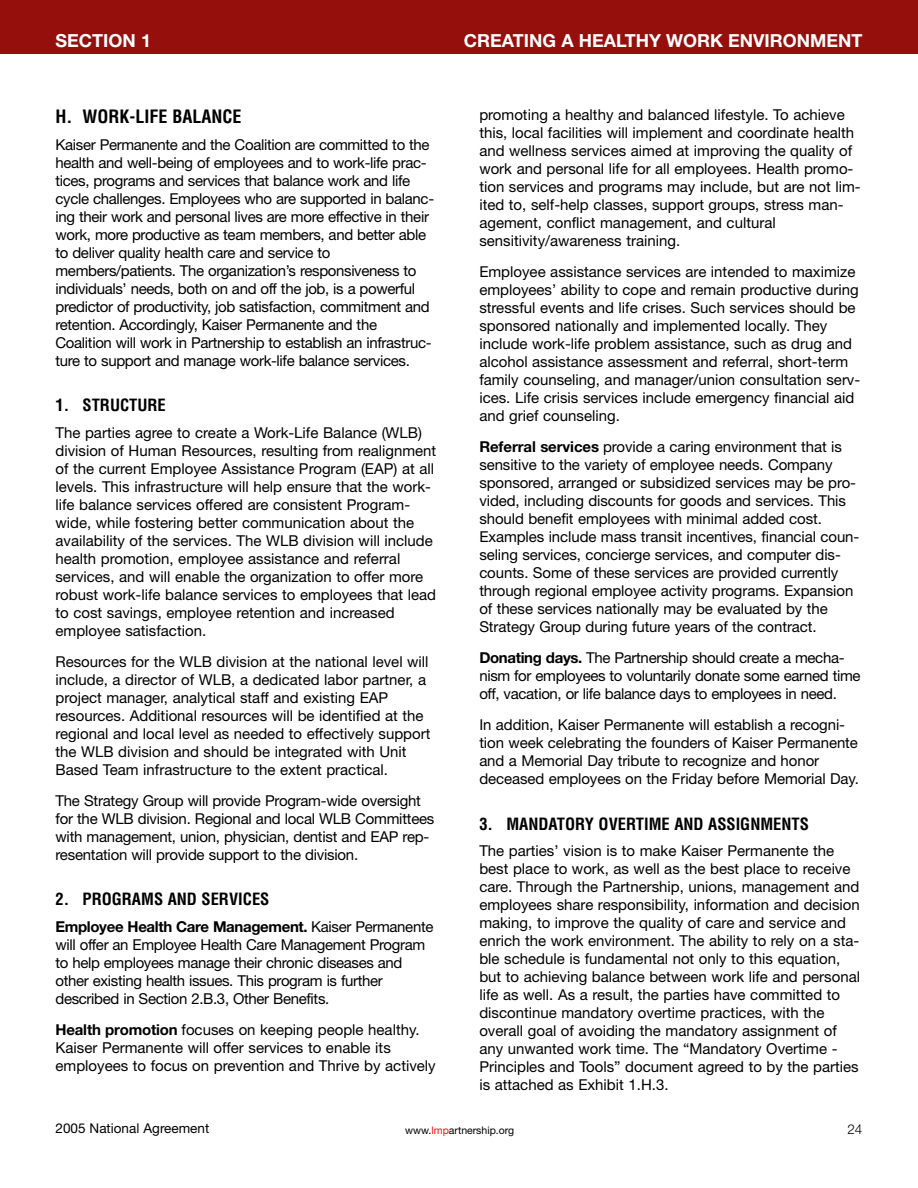
<style>
.page{position:relative;width:918px;height:1188px;background:#fff}
.page>*{position:absolute;margin:0;border:0;box-sizing:border-box;transform-origin:0 0}
.t1{font:700 18px "Helvetica Neue";color:#fff}
.t2{font:700 condensed 18px "Helvetica";color:#000}
.t3{font:700 condensed 16.5px "Helvetica";color:#000}
.t4{font:15px/18px "Helvetica Neue";color:#000}
.t5{font:15px/18px "Helvetica Neue";letter-spacing:-.02em;color:#000}
.t6{font:13.5px "Helvetica Neue";color:#000}
.t7{font:300 13.5px "Helvetica Neue";color:#000}
.t8{font:10.5px "Helvetica Neue";color:#000}
.s1{font-weight:700}
.s2{color:#ff0f0e}
</style>
<div class="page">
<div style="left:0;top:0;width:918px;height:54px;background:#95100c"></div>
<p class="t1" style="left:56px;top:34px;width:97px">SECTION 1</p>
<p class="t1" style="left:464px;top:34px;width:400px">CREATING A HEALTHY WORK ENVIRONMENT</p>
<p class="t2" style="left:56px;top:110px;width:187px">H. WORK-LIFE BALANCE</p>
<p class="t5" style="left:56px;top:137px;width:380px">Kaiser Permanente and the Coalition are committed to the health and well-being of employees and to work-life prac&shy;tices, programs and services that balance work and life cycle challenges. Employees who are supported in balanc&shy;ing their work and personal lives are more effective in their work, more productive as team members, and better able to deliver quality health care and service to members/patients. The organization’s responsiveness to individuals’ needs, both on and off the job, is a powerful predictor of productivity, job satisfaction, commitment and retention. Accordingly, Kaiser Permanente and the Coalition will work in Partnership to establish an infrastruc&shy;ture to support and manage work-life balance services.</p>
<p class="t3" style="left:56px;top:399px;width:112px">1. STRUCTURE</p>
<p class="t4" style="left:56px;top:425px;width:382px">The parties agree to create a Work-Life Balance (WLB) division of Human Resources, resulting from realignment of the current Employee Assistance Program (EAP) at all levels. This infrastructure will help ensure that the work&shy;life balance services offered are consistent Program&shy;wide, while fostering better communication about the availability of the services. The WLB division will include health promotion, employee assistance and referral services, and will enable the organization to offer more robust work-life balance services to employees that lead to cost savings, employee retention and increased employee satisfaction.</p>
<p class="t4" style="left:56px;top:654px;width:376px">Resources for the WLB division at the national level will include, a director of WLB, a dedicated labor partner, a project manager, analytical staff and existing EAP resources. Additional resources will be identified at the regional and local level as needed to effectively support the WLB division and should be integrated with Unit Based Team infrastructure to the extent practical.</p>
<p class="t4" style="left:56px;top:793px;width:380px">The Strategy Group will provide Program-wide oversight for the WLB division. Regional and local WLB Committees with management, union, physician, dentist and EAP rep&shy;resentation will provide support to the division.</p>
<p class="t3" style="left:56px;top:893px;width:215px">2. PROGRAMS AND SERVICES</p>
<p class="t5" style="left:56px;top:919px;width:379px"><span class="s1">Employee Health Care Management.</span> Kaiser Permanente will offer an Employee Health Care Management Program to help employees manage their chronic diseases and other existing health issues. This program is further described in Section 2.B.3, Other Benefits.</p>
<p class="t4" style="left:56px;top:1022px;width:382px"><span class="s1">Health promotion</span> focuses on keeping people healthy.<br>Kaiser Permanente will offer services to enable its employees to focus on prevention and Thrive by actively</p>
<p class="t4" style="left:479px;top:107px;width:383px">promoting a healthy and balanced lifestyle. To achieve this, local facilities will implement and coordinate health and wellness services aimed at improving the quality of work and personal life for all employees. Health promo&shy;tion services and programs may include, but are not lim&shy;ited to, self-help classes, support groups, stress man&shy;agement, conflict management, and cultural sensitivity/awareness training.</p>
<p class="t4" style="left:479px;top:264px;width:382px">Employee assistance services are intended to maximize employees’ ability to cope and remain productive during stressful events and life crises. Such services should be sponsored nationally and implemented locally. They include work-life problem assistance, such as drug and alcohol assistance assessment and referral, short-term family counseling, and manager/union consultation serv&shy;ices. Life crisis services include emergency financial aid and grief counseling.</p>
<p class="t4" style="left:479px;top:439px;width:382px"><span class="s1">Referral services</span> provide a caring environment that is sensitive to the variety of employee needs. Company sponsored, arranged or subsidized services may be pro&shy;vided, including discounts for goods and services. This should benefit employees with minimal added cost.<br>Examples include mass transit incentives, financial coun&shy;seling services, concierge services, and computer dis&shy;counts. Some of these services are provided currently through regional employee activity programs. Expansion of these services nationally may be evaluated by the Strategy Group during future years of the contract.</p>
<p class="t5" style="left:479px;top:650px;width:383px"><span class="s1">Donating days.</span> The Partnership should create a mecha&shy;nism for employees to voluntarily donate some earned time off, vacation, or life balance days to employees in need.</p>
<p class="t4" style="left:479px;top:717px;width:381px">In addition, Kaiser Permanente will establish a recogni&shy;tion week celebrating the founders of Kaiser Permanente and a Memorial Day tribute to recognize and honor deceased employees on the Friday before Memorial Day.</p>
<p class="t3" style="left:479px;top:817px;width:331px">3. MANDATORY OVERTIME AND ASSIGNMENTS</p>
<p class="t4" style="left:479px;top:843px;width:382px">The parties’ vision is to make Kaiser Permanente the best place to work, as well as the best place to receive care. Through the Partnership, unions, management and employees share responsibility, information and decision making, to improve the quality of care and service and enrich the work environment. The ability to rely on a sta&shy;ble schedule is fundamental not only to this equation, but to achieving balance between work life and personal life as well. As a result, the parties have committed to discontinue mandatory overtime practices, with the overall goal of avoiding the mandatory assignment of any unwanted work time. The “Mandatory Overtime - Principles and Tools” document agreed to by the parties is attached as Exhibit 1.H.3.</p>
<p class="t6" style="left:56px;top:1123px;width:155px">2005 National Agreement</p>
<p class="t8" style="left:405px;top:1127px;width:110px">www.<span class="s2">lmp</span>artnership.org</p>
<p class="t7" style="left:847px;top:1124px;width:17px">24</p>
</div>
